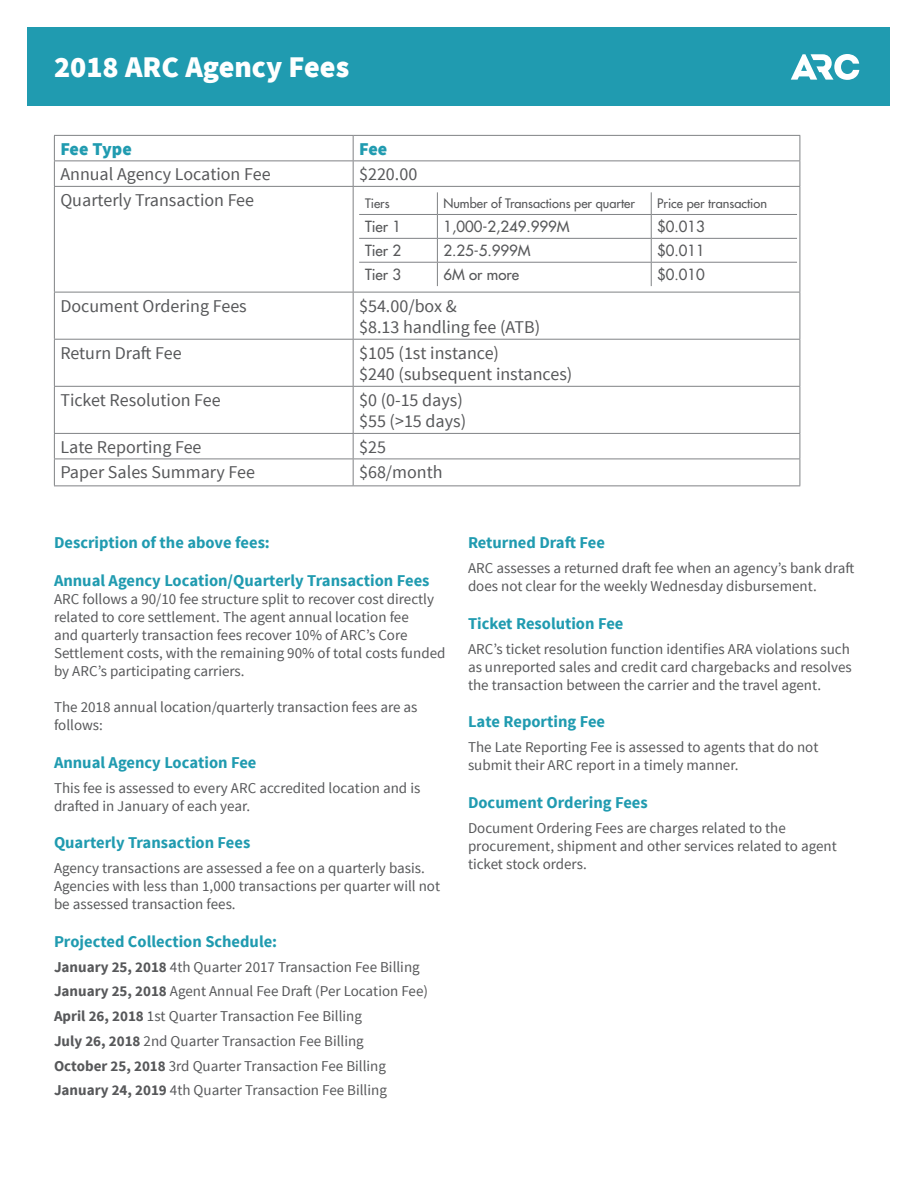
<style>
.page{position:relative;width:918px;height:1188px;background:#fff}
.page>*{position:absolute;margin:0;border:0;box-sizing:border-box;transform-origin:0 0}
.t1{font:900 30px "Source Sans Pro";color:#fff}
.t2{font:18px/21.6px "Source Sans Pro";color:#57585a}
.t3{font:900 18px "Source Sans Pro";color:#209bb0}
.t4{font:700 16.5px "Source Sans Pro";color:#209bb0}
.t5{font:15px/18px "Source Sans Pro";color:#57585a}
.t6{font:15px "Futura";color:#57585a}
.t7{font:12.75px "Futura";color:#57585a}
.s1{font-weight:700}
</style>
<div class="page">
<hr style="left:54px;top:135px;width:299px;height:1px;background:#808285">
<hr style="left:353px;top:135px;width:447px;height:1px;background:#808285">
<hr style="left:54px;top:160px;width:299px;height:1px;background:#808285">
<svg style="left:54px;top:136px;width:1px;height:50px"></svg>
<hr style="left:353px;top:160px;width:447px;height:1px;background:#808285">
<svg style="left:353px;top:136px;width:1px;height:50px"></svg>
<svg style="left:800px;top:136px;width:1px;height:50px"></svg>
<hr style="left:54px;top:186px;width:299px;height:1px;background:#808285">
<hr style="left:54px;top:187px;width:1px;height:105px;background:#808285">
<hr style="left:353px;top:186px;width:447px;height:1px;background:#808285">
<hr style="left:353px;top:187px;width:1px;height:105px;background:#808285">
<hr style="left:800px;top:187px;width:1px;height:105px;background:#808285">
<hr style="left:54px;top:292px;width:299px;height:1px;background:#808285">
<hr style="left:54px;top:292px;width:1px;height:47px;background:#808285">
<hr style="left:353px;top:292px;width:447px;height:1px;background:#808285">
<hr style="left:353px;top:292px;width:1px;height:47px;background:#808285">
<hr style="left:800px;top:292px;width:1px;height:47px;background:#808285">
<hr style="left:54px;top:339px;width:299px;height:1px;background:#808285">
<hr style="left:54px;top:340px;width:1px;height:46px;background:#808285">
<hr style="left:353px;top:339px;width:447px;height:1px;background:#808285">
<hr style="left:353px;top:340px;width:1px;height:46px;background:#808285">
<hr style="left:800px;top:340px;width:1px;height:46px;background:#808285">
<hr style="left:54px;top:386px;width:299px;height:1px;background:#808285">
<hr style="left:54px;top:387px;width:1px;height:46px;background:#808285">
<hr style="left:353px;top:386px;width:447px;height:1px;background:#808285">
<hr style="left:353px;top:387px;width:1px;height:46px;background:#808285">
<hr style="left:800px;top:387px;width:1px;height:46px;background:#808285">
<hr style="left:54px;top:433px;width:299px;height:1px;background:#808285">
<hr style="left:353px;top:433px;width:447px;height:1px;background:#808285">
<hr style="left:54px;top:459px;width:299px;height:1px;background:#808285">
<svg style="left:54px;top:434px;width:1px;height:51px"></svg>
<hr style="left:353px;top:459px;width:447px;height:1px;background:#808285">
<svg style="left:353px;top:434px;width:1px;height:51px"></svg>
<svg style="left:800px;top:434px;width:1px;height:51px"></svg>
<hr style="left:54px;top:485px;width:299px;height:1px;background:#808285">
<hr style="left:353px;top:485px;width:447px;height:1px;background:#808285">
<hr style="left:359px;top:214px;width:78px;height:1px;background:#808285">
<hr style="left:437px;top:214px;width:214px;height:1px;background:#808285">
<hr style="left:651px;top:214px;width:146px;height:1px;background:#808285">
<hr style="left:359px;top:238px;width:78px;height:1px;background:#808285">
<hr style="left:437px;top:238px;width:214px;height:1px;background:#808285">
<hr style="left:651px;top:238px;width:146px;height:1px;background:#808285">
<hr style="left:359px;top:262px;width:78px;height:1px;background:#808285">
<hr style="left:437px;top:262px;width:214px;height:1px;background:#808285">
<svg style="left:437px;top:192px;width:1px;height:94px"></svg>
<hr style="left:651px;top:262px;width:146px;height:1px;background:#808285">
<svg style="left:651px;top:192px;width:1px;height:94px"></svg>
<div style="left:27px;top:27px;width:863px;height:79px;background:#209bb0"></div>
<svg style="left:791px;top:54px;width:68px;height:26px"></svg>
<p class="t1" style="left:54px;top:47px;width:297px">2018 ARC Agency Fees</p>
<p class="t3" style="left:60px;top:137px;width:73px">Fee Type</p>
<p class="t3" style="left:359px;top:137px;width:30px">Fee</p>
<p class="t2" style="left:60px;top:164px;width:212px">Annual Agency Location Fee</p>
<p class="t2" style="left:359px;top:164px;width:60px">$220.00</p>
<p class="t2" style="left:60px;top:189px;width:195px">Quarterly Transaction Fee</p>
<p class="t7" style="left:365px;top:195px;width:26px">Tiers</p>
<p class="t7" style="left:443px;top:195px;width:193px">Number of Transactions per quarter</p>
<p class="t7" style="left:657px;top:195px;width:111px">Price per transaction</p>
<p class="t6" style="left:365px;top:217px;width:38px">Tier 1</p>
<p class="t6" style="left:443px;top:217px;width:128px">1,000-2,249.999M</p>
<p class="t6" style="left:657px;top:217px;width:49px">$0.013</p>
<p class="t6" style="left:365px;top:241px;width:38px">Tier 2</p>
<p class="t6" style="left:443px;top:241px;width:89px">2.25-5.999M</p>
<p class="t6" style="left:657px;top:241px;width:49px">$0.011</p>
<p class="t6" style="left:365px;top:265px;width:38px">Tier 3</p>
<p class="t6" style="left:443px;top:265px;width:77px">6M or more</p>
<p class="t6" style="left:657px;top:265px;width:49px">$0.010</p>
<p class="t2" style="left:60px;top:295px;width:188px">Document Ordering Fees</p>
<p class="t2" style="left:359px;top:295px;width:183px">$54.00/box &amp;<br>$8.13 handling fee (ATB)</p>
<p class="t2" style="left:60px;top:342px;width:123px">Return Draft Fee</p>
<p class="t2" style="left:359px;top:342px;width:141px">$105 (1st instance)</p>
<p class="t2" style="left:359px;top:364px;width:215px">$240 (subsequent instances)</p>
<p class="t2" style="left:60px;top:389px;width:162px">Ticket Resolution Fee</p>
<p class="t2" style="left:359px;top:389px;width:105px">$0 (0-15 days)</p>
<p class="t2" style="left:359px;top:411px;width:109px">$55 (&gt;15 days)</p>
<p class="t2" style="left:60px;top:436px;width:143px">Late Reporting Fee</p>
<p class="t2" style="left:359px;top:436px;width:28px">$25</p>
<p class="t2" style="left:60px;top:462px;width:196px">Paper Sales Summary Fee</p>
<p class="t2" style="left:359px;top:462px;width:85px">$68/month</p>
<p class="t4" style="left:54px;top:532px;width:217px">Description of the above fees:</p>
<p class="t4" style="left:54px;top:570px;width:377px">Annual Agency Location/Quarterly Transaction Fees</p>
<p class="t5" style="left:54px;top:590px;width:393px">ARC follows a 90/10 fee structure split to recover cost directly related to core settlement. The agent annual location fee<br>and quarterly transaction fees recover 10% of ARC’s Core Settlement costs, with the remaining 90% of total costs funded by ARC’s participating carriers.</p>
<p class="t5" style="left:54px;top:698px;width:365px">The 2018 annual location/quarterly transaction fees are as follows:</p>
<p class="t4" style="left:54px;top:752px;width:204px">Annual Agency Location Fee</p>
<p class="t5" style="left:54px;top:779px;width:368px">This fee is assessed to every ARC accredited location and is drafted in January of each year.</p>
<p class="t4" style="left:54px;top:832px;width:198px">Quarterly Transaction Fees</p>
<p class="t5" style="left:54px;top:859px;width:388px">Agency transactions are assessed a fee on a quarterly basis.<br>Agencies with less than 1,000 transactions per quarter will not be assessed transaction fees.</p>
<p class="t4" style="left:54px;top:931px;width:225px">Projected Collection Schedule:</p>
<p class="t5" style="left:54px;top:958px;width:367px"><span class="s1">January 25, 2018</span> 4th Quarter 2017 Transaction Fee Billing</p>
<p class="t5" style="left:54px;top:983px;width:376px"><span class="s1">January 25, 2018</span> Agent Annual Fee Draft (Per Location Fee)</p>
<p class="t5" style="left:54px;top:1008px;width:310px"><span class="s1">April 26, 2018</span> 1st Quarter Transaction Fee Billing</p>
<p class="t5" style="left:54px;top:1032px;width:311px"><span class="s1">July 26, 2018</span> 2nd Quarter Transaction Fee Billing</p>
<p class="t5" style="left:54px;top:1057px;width:333px"><span class="s1">October 25, 2018</span> 3rd Quarter Transaction Fee Billing</p>
<p class="t5" style="left:54px;top:1082px;width:334px"><span class="s1">January 24, 2019</span> 4th Quarter Transaction Fee Billing</p>
<p class="t4" style="left:468px;top:532px;width:138px">Returned Draft Fee</p>
<p class="t5" style="left:468px;top:559px;width:388px">ARC assesses a returned draft fee when an agency’s bank draft does not clear for the weekly Wednesday disbursement.</p>
<p class="t4" style="left:468px;top:613px;width:157px">Ticket Resolution Fee</p>
<p class="t5" style="left:468px;top:640px;width:385px">ARC’s ticket resolution function identifies ARA violations such as unreported sales and credit card chargebacks and resolves the transaction between the carrier and the travel agent.</p>
<p class="t4" style="left:468px;top:711px;width:139px">Late Reporting Fee</p>
<p class="t5" style="left:468px;top:738px;width:352px">The Late Reporting Fee is assessed to agents that do not submit their ARC report in a timely manner.</p>
<p class="t4" style="left:468px;top:792px;width:181px">Document Ordering Fees</p>
<p class="t5" style="left:468px;top:819px;width:370px">Document Ordering Fees are charges related to the procurement, shipment and other services related to agent ticket stock orders.</p>
</div>
